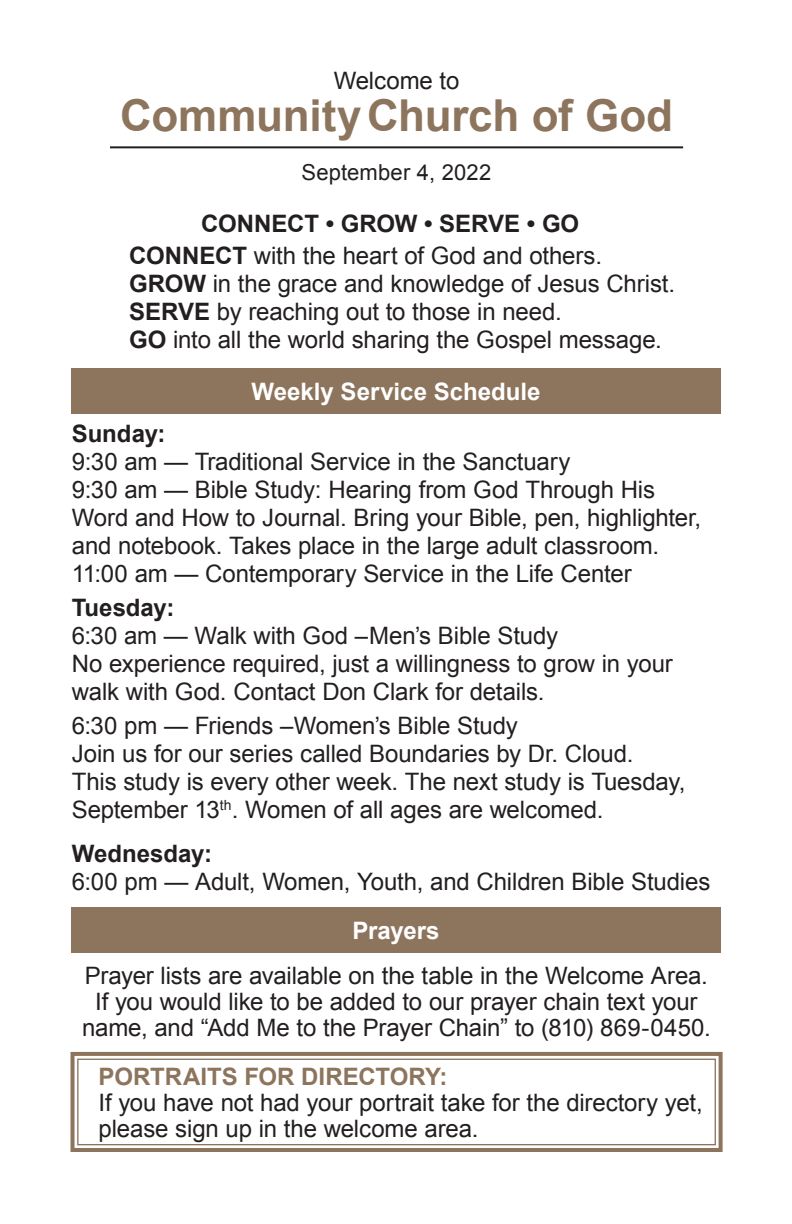
<style>
.page{position:relative;width:792px;height:1224px;background:#fff}
.page>*{position:absolute;margin:0;border:0;box-sizing:border-box;transform-origin:0 0}
.t1{font:700 44px "Arial";letter-spacing:-.005em;color:#8d745c}
.t2{font:24px/28px "Arial";letter-spacing:-.005em;color:#231f20}
.t3{font:700 24px/32px "Arial";letter-spacing:-.005em;color:#231f20}
.t4{font:700 24px "Arial";color:#fff}
.t5{font:700 24px "Arial";letter-spacing:-.005em;color:#8d745c}
.t6{font:22px "Arial";letter-spacing:.01em;color:#231f20}
.s1{font-weight:400}
.s2{font-weight:700}
</style>
<div class="page">
<hr style="left:110px;top:146px;width:573px;height:2px;background:#231f20">
<div style="left:71px;top:368px;width:650px;height:45px;background:#8d745c"></div>
<div style="left:71px;top:907px;width:650px;height:46px;background:#8d745c"></div>
<svg style="left:70px;top:1051px;width:653px;height:101px"></svg>
<div style="left:77px;top:1059px;width:639px;height:86px;border:1px solid #8d745c"></div>
<p class="t2" style="left:334px;top:66px;width:127px">Welcome to</p>
<h1 class="t1" style="left:120px;top:86px;width:555px">CommunityChurch of God</h1>
<p class="t6" style="left:302px;top:158px;width:191px">September 4, 2022</p>
<p class="t3" style="left:129px;top:209px;width:474px;text-indent:72px">CONNECT • GROW • SERVE • GO<br>CONNECT <span class="s1">with the heart of God and others.</span></p>
<p class="t2" style="left:129px;top:270px;width:547px"><span class="s2">GROW</span> in the grace and knowledge of Jesus Christ.<br><span class="s2">SERVE</span> by reaching out to those in need.<br><span class="s2">GO</span> into all the world sharing the Gospel message.</p>
<p class="t4" style="left:252px;top:375px;width:290px">Weekly Service Schedule</p>
<p class="t3" style="left:72px;top:418px;width:95px">Sunday:</p>
<p class="t2" style="left:72px;top:448px;width:631px">9:30 am — Traditional Service in the Sanctuary<br>9:30 am — Bible Study: Hearing from God Through His Word and How to Journal. Bring your Bible, pen, highlighter, and notebook. Takes place in the large adult classroom.<br>11:00 am — Contemporary Service in the Life Center</p>
<p class="t3" style="left:72px;top:592px;width:104px">Tuesday:</p>
<p class="t2" style="left:72px;top:622px;width:603px">6:30 am — Walk with God –Men’s Bible Study<br>No experience required, just a willingness to grow in your walk with God. Contact Don Clark for details.</p>
<p class="t2" style="left:72px;top:712px;width:615px">6:30 pm — Friends –Women’s Bible Study<br>Join us for our series called Boundaries by Dr. Cloud.<br>This study is every other week. The next study is Tuesday, September 13<sup>th</sup>. Women of all ages are welcomed.</p>
<p class="t3" style="left:72px;top:838px;width:142px">Wednesday:</p>
<p class="t2" style="left:72px;top:868px;width:640px">6:00 pm — Adult, Women, Youth, and Children Bible Studies</p>
<p class="t4" style="left:352px;top:915px;width:89px">Prayers</p>
<p class="t2" style="left:82px;top:962px;width:630px;line-height:26px;text-align:center">Prayer lists are available on the table in the Welcome Area.<br>If you would like to be added to our prayer chain text your name, and “Add Me to the Prayer Chain” to (810) 869-0450.</p>
<p class="t5" style="left:99px;top:1060px;width:351px">PORTRAITS FOR DIRECTORY:</p>
<p class="t2" style="left:99px;top:1090px;width:606px;line-height:26px">If you have not had your portrait take for the directory yet, please sign up in the welcome area.</p>
</div>
